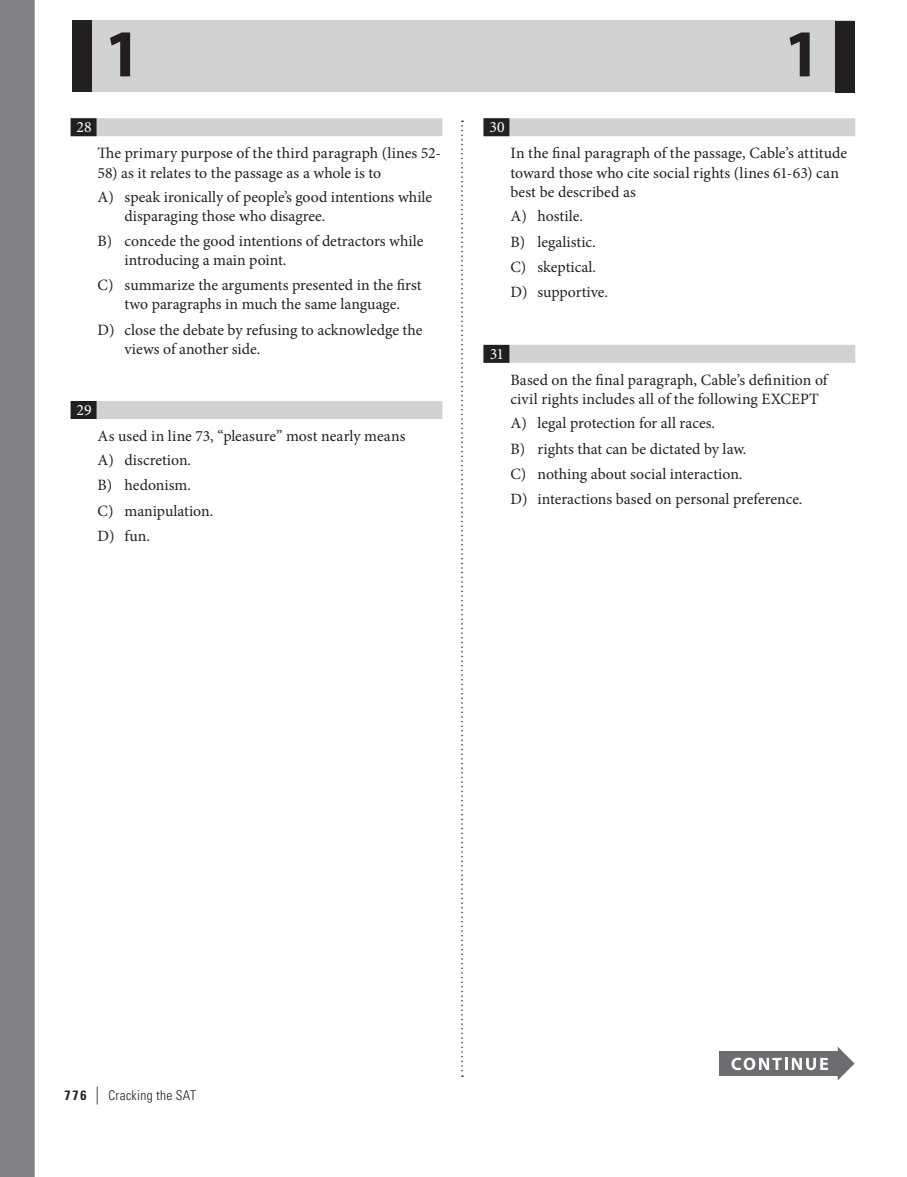
<style>
.page{position:relative;width:907px;height:1177px;background:#fff}
.page>*{position:absolute;margin:0;border:0;box-sizing:border-box;transform-origin:0 0}
.t1{font:700 67.5px "Myriad Pro";color:#231f20}
.t2{font:15.75px/25.3px "Minion Pro";color:#231f20}
.t3{font:15.75px "Minion Pro";color:#fff}
.t4{font:300 condensed 13.5px "Univers LT Std";letter-spacing:.025em;color:#231f20}
.s1{font-weight:700}
.s2{font-weight:400;font-size:18px}
</style>
<div class="page">
<svg style="left:461px;top:120px;width:2px;height:956px"></svg>
<div style="left:72px;top:20px;width:781px;height:72px;background:#d1d2d4"></div>
<div style="left:72px;top:20px;width:19px;height:72px;background:#231f20"></div>
<div style="left:834px;top:21px;width:20px;height:72px;background:#231f20"></div>
<div style="left:719px;top:1051px;width:121px;height:24px;background:#6c6d70"></div>
<svg style="left:731px;top:1057px;width:96px;height:13px"></svg>
<svg style="left:837px;top:1047px;width:17px;height:33px"></svg>
<div style="left:71px;top:118px;width:371px;height:18px;background:#d1d2d4"></div>
<div style="left:71px;top:118px;width:25px;height:18px;background:#231f20"></div>
<div style="left:71px;top:401px;width:371px;height:18px;background:#d1d2d4"></div>
<div style="left:71px;top:401px;width:25px;height:18px;background:#231f20"></div>
<div style="left:483px;top:118px;width:372px;height:18px;background:#d1d2d4"></div>
<div style="left:483px;top:118px;width:26px;height:18px;background:#231f20"></div>
<div style="left:483px;top:345px;width:372px;height:18px;background:#d1d2d4"></div>
<div style="left:483px;top:345px;width:26px;height:18px;background:#231f20"></div>
<div style="left:0;top:0;width:35px;height:1177px;background:#808285"></div>
<p class="t3" style="left:76px;top:116px;width:17px">28</p>
<h1 class="t1" style="left:104px;top:10px;width:39px">1</h1>
<h1 class="t1" style="left:783px;top:10px;width:39px">1</h1>
<p class="t3" style="left:489px;top:116px;width:17px">30</p>
<p class="t2" style="left:98px;top:140px;width:345px">The primary purpose of the third paragraph (lines 52-</p>
<p class="t2" style="left:98px;top:160px;width:336px;line-height:24.2px">58) as it relates to the passage as a whole is to<br>A) speak ironically of people’s good intentions while</p>
<p class="t2" style="left:98px;top:203px;width:327px;text-indent:27px">disparaging those who disagree.<br>B) concede the good intentions of detractors while</p>
<p class="t2" style="left:98px;top:247px;width:325px;text-indent:27px">introducing a main point.<br>C) summarize the arguments presented in the first</p>
<p class="t2" style="left:98px;top:291px;width:326px;text-align:center">two paragraphs in much the same language.<br>D) close the debate by refusing to acknowledge the</p>
<p class="t2" style="left:125px;top:336px;width:137px">views of another side.</p>
<p class="t3" style="left:77px;top:399px;width:16px">29</p>
<p class="t2" style="left:98px;top:423px;width:309px">As used in line 73, “pleasure” most nearly means<br>A) discretion.<br>B) hedonism.<br>C) manipulation.<br>D) fun.</p>
<p class="t2" style="left:510px;top:143px;width:338px;line-height:19.5px">In the final paragraph of the passage, Cable’s attitude toward those who cite social rights (lines 61-63) can best be described as</p>
<p class="t2" style="left:510px;top:203px;width:99px">A) hostile.<br>B) legalistic.<br>C) skeptical.<br>D) supportive.</p>
<p class="t3" style="left:489px;top:343px;width:16px">31</p>
<p class="t2" style="left:510px;top:370px;width:318px;line-height:19.5px">Based on the final paragraph, Cable’s definition of civil rights includes all of the following EXCEPT</p>
<p class="t2" style="left:510px;top:410px;width:293px">A) legal protection for all races.<br>B) rights that can be dictated by law.<br>C) nothing about social interaction.<br>D) interactions based on personal preference.</p>
<p class="t4" style="left:64px;top:1086px;width:133px"><span class="s1">776</span> <span class="s2">|</span> Cracking the SAT</p>
</div>
